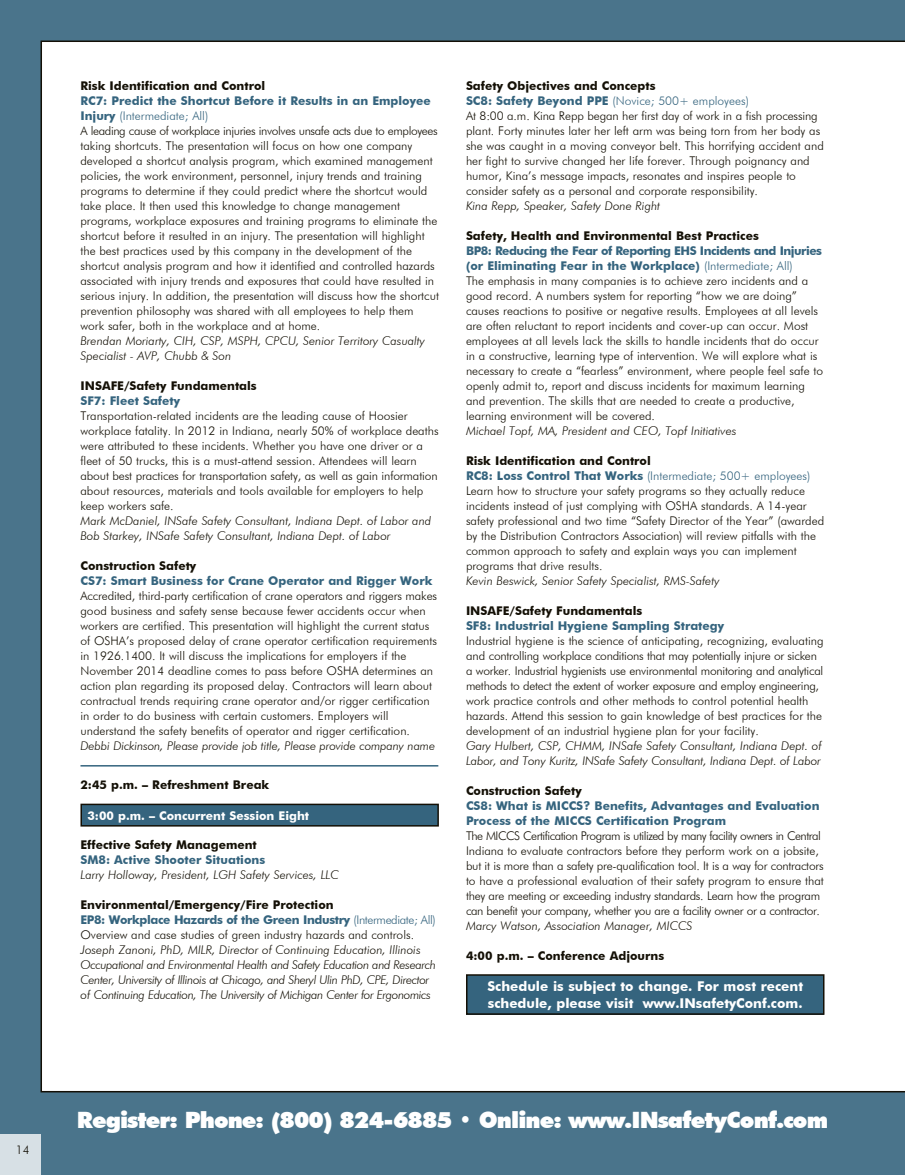
<style>
.page{position:relative;width:905px;height:1175px;background:#fff}
.page>*{position:absolute;margin:0;border:0;box-sizing:border-box;transform-origin:0 0}
.t1{font:900 22.5px "Futura BT";letter-spacing:-.04em;color:#fff}
.t2{font:700 13.5px/16.5px "Futura BT";color:#fff}
.t3{font:300 12px/15px "Futura BT";color:#141006}
.t4{font:italic 300 12px/15px "Futura BT";color:#141006}
.t5{font:300 12px/15px "Futura BT";letter-spacing:-.02em;color:#141006}
.t6{font:italic 300 12px/15px "Futura BT";letter-spacing:-.03em;color:#141006}
.t7{font:700 12px "Futura BT";color:#141006}
.t8{font:700 12px/15px "Futura BT";color:#35647e}
.t9{font:700 12px "Futura BT";color:#fff}
.s1{font-weight:700;color:#35647e}
.s2{color:#35647e}
.s3{font-weight:700}
</style>
<div class="page">
<div style="left:0;top:0;width:904px;height:1174px;background:#4a748b"></div>
<div style="left:40px;top:40px;width:864px;height:1052px;background:#fff"></div>
<div style="left:0;top:1134px;width:40px;height:40px;background:#d7e0e5"></div>
<hr style="left:80px;top:765px;width:358px;height:1px;background:#35647e">
<div style="left:81px;top:804px;width:357px;height:21px;background:#35647e"></div>
<div style="left:80px;top:803px;width:359px;height:23px;border:2px solid #141006"></div>
<div style="left:466px;top:975px;width:357px;height:39px;background:#35647e"></div>
<div style="left:466px;top:974px;width:358px;height:40px;border:2px solid #141006"></div>
<p class="t3" style="left:16px;top:1142px;width:15px">14</p>
<p class="t7" style="left:80px;top:78px;width:186px">Risk Identification and Control</p>
<p class="t3" style="left:80px;top:93px;width:360px"><span class="s1">RC7: Predict the Shortcut Before it Results in an Employee Injury</span> <span class="s2">(Intermediate; All)<br></span>A leading cause of workplace injuries involves unsafe acts due to employees taking shortcuts. The presentation will focus on how one company developed a shortcut analysis program, which examined management policies, the work environment, personnel, injury trends and training programs to determine if they could predict where the shortcut would take place. It then used this knowledge to change management programs, workplace exposures and training programs to eliminate the shortcut before it resulted in an injury. The presentation will highlight the best practices used by this company in the development of the shortcut analysis program and how it identified and controlled hazards associated with injury trends and exposures that could have resulted in serious injury. In addition, the presentation will discuss how the shortcut prevention philosophy was shared with all employees to help them work safer, both in the workplace and at home.</p>
<p class="t4" style="left:80px;top:333px;width:346px">Brendan Moriarty, CIH, CSP, MSPH, CPCU, Senior Territory Casualty<br>Specialist - AVP, Chubb &amp; Son</p>
<p class="t7" style="left:80px;top:378px;width:178px">INSAFE/Safety Fundamentals</p>
<p class="t8" style="left:80px;top:393px;width:101px">SF7: Fleet Safety</p>
<p class="t3" style="left:80px;top:408px;width:359px">Transportation-related incidents are the leading cause of Hoosier workplace fatality. In 2012 in Indiana, nearly 50% of workplace deaths were attributed to these incidents. Whether you have one driver or a fleet of 50 trucks, this is a must-attend session. Attendees will learn about best practices for transportation safety, as well as gain information about resources, materials and tools available for employers to help keep workers safe.</p>
<p class="t4" style="left:80px;top:513px;width:352px">Mark McDaniel, INSafe Safety Consultant, Indiana Dept. of Labor and<br>Bob Starkey, INSafe Safety Consultant, Indiana Dept. of Labor</p>
<p class="t7" style="left:80px;top:558px;width:117px">Construction Safety</p>
<p class="t8" style="left:80px;top:573px;width:353px">CS7: Smart Business for Crane Operator and Rigger Work</p>
<p class="t3" style="left:80px;top:588px;width:358px">Accredited, third-party certification of crane operators and riggers makes good business and safety sense because fewer accidents occur when workers are certified. This presentation will highlight the current status of OSHA’s proposed delay of crane operator certification requirements in 1926.1400. It will discuss the implications for employers if the November 2014 deadline comes to pass before OSHA determines an action plan regarding its proposed delay. Contractors will learn about contractual trends requiring crane operator and/or rigger certification in order to do business with certain customers. Employers will understand the safety benefits of operator and rigger certification.</p>
<p class="t4" style="left:80px;top:738px;width:356px">Debbi Dickinson, Please provide job title, Please provide company name</p>
<p class="t7" style="left:80px;top:777px;width:190px">2:45 p.m. – Refreshment Break</p>
<p class="t9" style="left:87px;top:808px;width:223px">3:00 p.m. – Concurrent Session Eight</p>
<p class="t7" style="left:80px;top:837px;width:178px">Effective Safety Management</p>
<p class="t8" style="left:80px;top:852px;width:186px">SM8: Active Shooter Situations</p>
<p class="t4" style="left:80px;top:867px;width:260px">Larry Holloway, President, LGH Safety Services, LLC</p>
<p class="t3" style="left:80px;top:897px;width:357px"><span class="s3">Environmental/Emergency/Fire Protection<br></span><span class="s1">EP8: Workplace Hazards of the Green Industry</span> <span class="s2">(Intermediate; All)<br></span>Overview and case studies of green industry hazards and controls.</p>
<p class="t6" style="left:80px;top:942px;width:357px">Joseph Zanoni, PhD, MILR, Director of Continuing Education, Illinois Occupational and Environmental Health and Safety Education and Research Center, University of Illinois at Chicago, and Sheryl Ulin PhD, CPE, Director of Continuing Education, The University of Michigan Center for Ergonomics</p>
<p class="t3" style="left:466px;top:78px;width:359px"><span class="s3">Safety Objectives and Concepts<br></span><span class="s1">SC8: Safety Beyond PPE</span> <span class="s2">(Novice; 500+ employees)<br></span>At 8:00 a.m. Kina Repp began her first day of work in a fish processing plant. Forty minutes later her left arm was being torn from her body as she was caught in a moving conveyor belt. This horrifying accident and her fight to survive changed her life forever. Through poignancy and humor, Kina’s message impacts, resonates and inspires people to consider safety as a personal and corporate responsibility.</p>
<p class="t4" style="left:466px;top:198px;width:196px">Kina Repp, Speaker, Safety Done Right</p>
<p class="t7" style="left:466px;top:228px;width:294px">Safety, Health and Environmental Best Practices</p>
<p class="t3" style="left:466px;top:243px;width:358px"><span class="s1">BP8: Reducing the Fear of Reporting EHS Incidents and Injuries (or Eliminating Fear in the Workplace)</span> <span class="s2">(Intermediate; All)<br></span>The emphasis in many companies is to achieve zero incidents and a good record. A numbers system for reporting “how we are doing” causes reactions to positive or negative results. Employees at all levels are often reluctant to report incidents and cover-up can occur. Most employees at all levels lack the skills to handle incidents that do occur in a constructive, learning type of intervention. We will explore what is necessary to create a “fearless” environment, where people feel safe to openly admit to, report and discuss incidents for maximum learning and prevention. The skills that are needed to create a productive, learning environment will be covered.</p>
<p class="t4" style="left:466px;top:423px;width:272px">Michael Topf, MA, President and CEO, Topf Initiatives</p>
<p class="t3" style="left:466px;top:453px;width:359px"><span class="s3">Risk Identification and Control<br></span><span class="s1">RC8: Loss Control That Works</span> <span class="s2">(Intermediate; 500+ employees)<br></span>Learn how to structure your safety programs so they actually reduce incidents instead of just complying with OSHA standards. A 14-year safety professional and two time “Safety Director of the Year” (awarded by the Distribution Contractors Association) will review pitfalls with the common approach to safety and explain ways you can implement programs that drive results.</p>
<p class="t4" style="left:466px;top:573px;width:255px">Kevin Beswick, Senior Safety Specialist, RMS-Safety</p>
<p class="t7" style="left:466px;top:603px;width:178px">INSAFE/Safety Fundamentals</p>
<p class="t8" style="left:466px;top:618px;width:260px">SF8: Industrial Hygiene Sampling Strategy</p>
<p class="t3" style="left:466px;top:633px;width:359px">Industrial hygiene is the science of anticipating, recognizing, evaluating and controlling workplace conditions that may potentially injure or sicken a worker. Industrial hygienists use environmental monitoring and analytical methods to detect the extent of worker exposure and employ engineering, work practice controls and other methods to control potential health hazards. Attend this session to gain knowledge of best practices for the development of an industrial hygiene plan for your facility.</p>
<p class="t4" style="left:466px;top:738px;width:357px">Gary Hulbert, CSP, CHMM, INSafe Safety Consultant, Indiana Dept. of<br>Labor, and Tony Kuritz, INSafe Safety Consultant, Indiana Dept. of Labor</p>
<p class="t7" style="left:466px;top:783px;width:117px">Construction Safety</p>
<p class="t8" style="left:466px;top:798px;width:355px">CS8: What is MICCS? Benefits, Advantages and Evaluation<br>Process of the MICCS Certification Program</p>
<p class="t5" style="left:466px;top:828px;width:359px">The MICCS Certification Program is utilized by many facility owners in Central Indiana to evaluate contractors before they perform work on a jobsite, but it is more than a safety pre-qualification tool. It is a way for contractors to have a professional evaluation of their safety program to ensure that they are meeting or exceeding industry standards. Learn how the program can benefit your company, whether you are a facility owner or a contractor.</p>
<p class="t4" style="left:466px;top:918px;width:228px">Marcy Watson, Association Manager, MICCS</p>
<p class="t7" style="left:466px;top:948px;width:200px">4:00 p.m. – Conference Adjourns</p>
<p class="t2" style="left:487px;top:978px;width:317px">Schedule is subject to change. For most recent schedule, please visit www.INsafetyConf.com.</p>
<h1 class="t1" style="left:77px;top:1106px;width:752px">Register: Phone: (800) 824-6885 • Online: www.INsafetyConf.com</h1>
</div>
